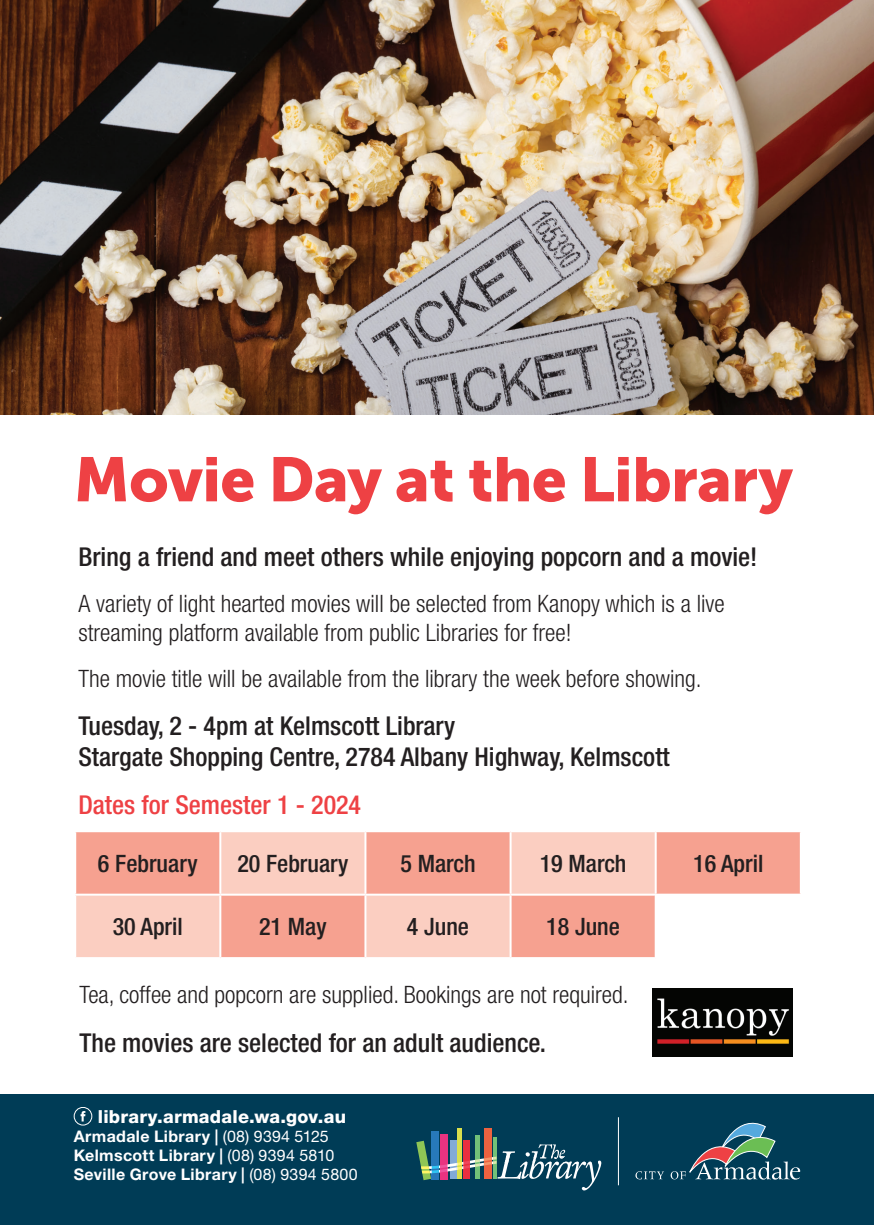
<style>
.page{position:relative;width:874px;height:1225px;background:#fff}
.page>*{position:absolute;margin:0;border:0;box-sizing:border-box;transform-origin:0 0}
.t1{font:62px "Museo Sans 900";letter-spacing:-.01em;color:#ee4144}
.t2{font:500 condensed 26px/31.2px "Helvetica Neue LT Std";color:#231f20}
.t3{font:500 condensed 26px "Helvetica Neue LT Std";color:#ee4144}
.t4{font:300 condensed 24px/28.8px "Helvetica Neue LT Std";color:#231f20}
.t5{font:500 condensed 24px "Helvetica Neue LT Std";color:#231f20}
.t6{font:800 18px "Helvetica Neue LT Std";letter-spacing:.015em;color:#fff}
.t7{font:700 16px/19px "Helvetica Neue LT Std";letter-spacing:.025em;color:#fff}
.s1{font-weight:400}
</style>
<div class="page">
<div style="left:0;top:1094px;width:873px;height:131px;background:#003c56"></div>
<svg style="left:635px;top:1171px;width:28px;height:8px"></svg>
<svg style="left:670px;top:1123px;width:129px;height:56px"></svg>
<div style="left:457px;top:1127px;width:5px;height:51px;background:#d9df4c"></div>
<div style="left:431px;top:1131px;width:7px;height:49px;background:#2779ba"></div>
<div style="left:440px;top:1134px;width:7px;height:46px;background:#ea3380"></div>
<div style="left:483px;top:1127px;width:8px;height:51px;background:#ed6240"></div>
<svg style="left:475px;top:1135px;width:4px;height:5px"></svg>
<hr style="left:493px;top:1136px;width:3px;height:42px;background:#72c178">
<svg style="left:416px;top:1140px;width:185px;height:50px"></svg>
<hr style="left:617px;top:1117px;width:1px;height:68px;background:#fff">
<div style="left:74px;top:1107px;width:18px;height:18px;border:1px solid #fff;border-radius:50%"></div>
<svg style="left:80px;top:1111px;width:5px;height:10px"></svg>
<img style="left:0;top:1px;width:873px;height:413px">
<div style="left:656px;top:832px;width:143px;height:61px;background:#f6a190"></div>
<svg style="left:76px;top:832px;width:578px;height:125px;background:#f8b8a9"></svg>
<hr style="left:219px;top:832px;width:2px;height:61px;background:#fff">
<hr style="left:364px;top:832px;width:2px;height:61px;background:#fff">
<hr style="left:509px;top:832px;width:2px;height:61px;background:#fff">
<hr style="left:74px;top:893px;width:146px;height:2px;background:#fff">
<hr style="left:220px;top:893px;width:145px;height:2px;background:#fff">
<hr style="left:219px;top:895px;width:2px;height:62px;background:#fff">
<hr style="left:365px;top:893px;width:145px;height:2px;background:#fff">
<hr style="left:364px;top:895px;width:2px;height:62px;background:#fff">
<hr style="left:510px;top:893px;width:145px;height:2px;background:#fff">
<hr style="left:509px;top:895px;width:2px;height:62px;background:#fff">
<img style="left:652px;top:988px;width:140px;height:69px">
<h1 class="t1" style="left:74px;top:444px;width:720px">Movie Day at the Library</h1>
<p class="t2" style="left:78px;top:541px;width:680px">Bring a friend and meet others while enjoying popcorn and a movie!</p>
<p class="t4" style="left:78px;top:589px;width:647px">A variety of light hearted movies will be selected from Kanopy which is a live streaming platform available from public Libraries for free!</p>
<p class="t4" style="left:78px;top:663px;width:624px">The movie title will be available from the library the week before showing.</p>
<p class="t2" style="left:78px;top:709px;width:592px">Tuesday, 2 - 4pm at Kelmscott Library<br>Stargate Shopping Centre, 2784 Albany Highway, Kelmscott</p>
<p class="t3" style="left:78px;top:789px;width:284px">Dates for Semester 1 - 2024</p>
<p class="t5" style="left:98px;top:848px;width:101px">6 February</p>
<p class="t5" style="left:237px;top:848px;width:112px">20 February</p>
<p class="t5" style="left:400px;top:848px;width:77px">5 March</p>
<p class="t5" style="left:539px;top:848px;width:88px">19 March</p>
<p class="t5" style="left:692px;top:848px;width:72px">16 April</p>
<p class="t5" style="left:113px;top:912px;width:72px">30 April</p>
<p class="t5" style="left:259px;top:912px;width:69px">21 May</p>
<p class="t5" style="left:406px;top:912px;width:64px">4 June</p>
<p class="t5" style="left:546px;top:912px;width:75px">18 June</p>
<p class="t4" style="left:79px;top:980px;width:550px">Tea, coffee and popcorn are supplied. Bookings are not required.</p>
<p class="t2" style="left:79px;top:1026px;width:467px">The movies are selected for an adult audience.</p>
<p class="t6" style="left:98px;top:1105px;width:249px">library.armadale.wa.gov.au</p>
<p class="t7" style="left:74px;top:1126px;width:285px">Armadale Library | <span class="s1">(08) 9394 5125<br></span>Kelmscott Library | <span class="s1">(08) 9394 5810<br></span>Seville Grove Library | <span class="s1">(08) 9394 5800</span></p>
</div>
